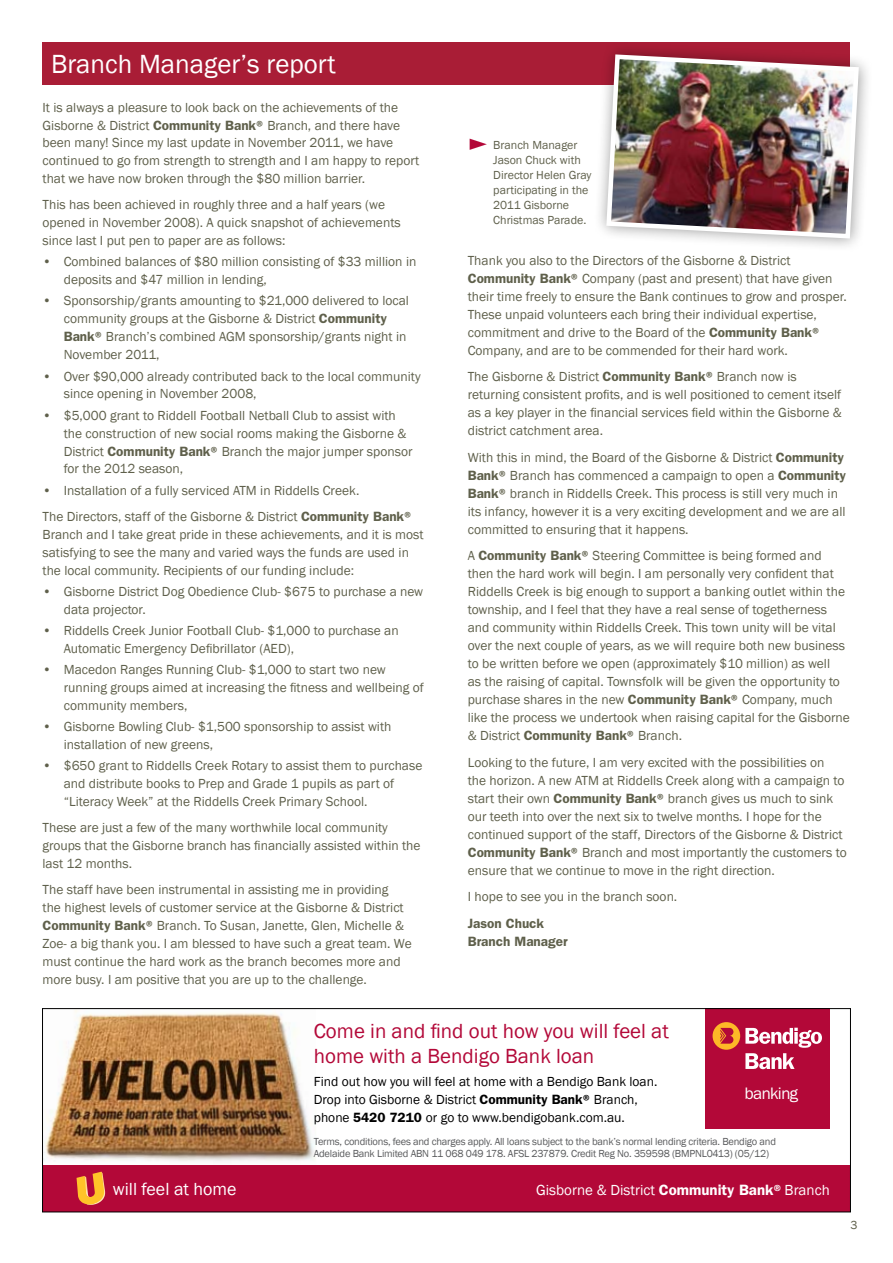
<style>
.page{position:relative;width:893px;height:1263px;background:#fff}
.page>*{position:absolute;margin:0;border:0;box-sizing:border-box;transform-origin:0 0}
.t1{font:27px "Franklin Gothic";color:#fff}
.t2{font:21px/25.5px "Franklin Gothic";color:#b30838}
.t3{font:18px "Franklin Gothic";color:#fff}
.t4{font:16.65px "Franklin Gothic";letter-spacing:-.035em;color:#fff}
.t5{font:15px "Franklin Gothic";color:#fff}
.t6{font:13.5px/18px "Franklin Gothic";color:#5f604b}
.t7{font:13.5px/18px "Franklin Gothic";color:#000}
.t8{font:600 13.5px/18px "Franklin Gothic";color:#5f604b}
.t9{font:12px/15px "Franklin Gothic";color:#5f604b}
.t10{font:10.5px/12px "Franklin Gothic";letter-spacing:-.02em;color:#58595b}
.s1{font-weight:600}
.s2{color:#b30838}
</style>
<div class="page">
<div style="left:43px;top:43px;width:807px;height:42px;background:#a91d36"></div>
<div style="left:592px;top:40px;width:280px;height:212px;background:#000;opacity:.4"></div>
<img style="left:604px;top:52px;width:257px;height:189px">
<img style="left:44px;top:1010px;width:271px;height:151px">
<div style="left:43px;top:1165px;width:807px;height:47px;background:#b30838"></div>
<div style="left:705px;top:1008px;width:125px;height:121px;background:#b30838"></div>
<div style="left:713px;top:1022px;width:27px;height:28px;background:#fdb827;border-radius:50%"></div>
<svg style="left:720px;top:1028px;width:13px;height:16px"></svg>
<svg style="left:745px;top:1028px;width:77px;height:41px"></svg>
<svg style="left:77px;top:1171px;width:28px;height:34px"></svg>
<div style="left:42px;top:1008px;width:809px;height:204px;border:1px solid #000"></div>
<h1 class="t1" style="left:51px;top:47px;width:286px">Branch Manager’s report</h1>
<p class="t6" style="left:43px;top:98px;width:378px">It is always a pleasure to look back on the achievements of the Gisborne &amp; District <span class="s1">Community Bank®</span> Branch, and there have been many! Since my last update in November 2011, we have continued to go from strength to strength and I am happy to report that we have now broken through the $80 million barrier.</p>
<p class="t6" style="left:43px;top:196px;width:360px">This has been achieved in roughly three and a half years (we opened in November 2008). A quick snapshot of achievements since last I put pen to paper are as follows:</p>
<p class="t6" style="left:64px;top:253px;width:354px;text-indent:-21px">• Combined balances of $80 million consisting of $33 million in deposits and $47 million in lending,</p>
<p class="t6" style="left:64px;top:292px;width:347px;text-indent:-21px">• Sponsorship/grants amounting to $21,000 delivered to local community groups at the Gisborne &amp; District <span class="s1">Community Bank®</span> Branch’s combined AGM sponsorship/grants night in November 2011,</p>
<p class="t6" style="left:64px;top:367px;width:358px;text-indent:-21px">• Over $90,000 already contributed back to the local community since opening in November 2008,</p>
<p class="t6" style="left:64px;top:406px;width:350px;text-indent:-21px">• $5,000 grant to Riddell Football Netball Club to assist with the construction of new social rooms making the Gisborne &amp; District <span class="s1">Community Bank®</span> Branch the major jumper sponsor for the 2012 season,</p>
<p class="t6" style="left:43px;top:477px;width:373px;line-height:26.5px">• Installation of a fully serviced ATM in Riddells Creek.<br>The Directors, staff of the Gisborne &amp; District <span class="s1">Community Bank®</span></p>
<p class="t6" style="left:43px;top:526px;width:383px">Branch and I take great pride in these achievements, and it is most satisfying to see the many and varied ways the funds are used in the local community. Recipients of our funding include:</p>
<p class="t6" style="left:64px;top:583px;width:361px;text-indent:-21px">• Gisborne District Dog Obedience Club- $675 to purchase a new data projector.</p>
<p class="t6" style="left:64px;top:622px;width:336px;text-indent:-21px">• Riddells Creek Junior Football Club- $1,000 to purchase an<br>Automatic Emergency Defibrillator (AED),</p>
<p class="t6" style="left:64px;top:661px;width:362px;text-indent:-21px">• Macedon Ranges Running Club- $1,000 to start two new running groups aimed at increasing the fitness and wellbeing of community members,</p>
<p class="t6" style="left:64px;top:718px;width:329px;text-indent:-21px">• Gisborne Bowling Club- $1,500 sponsorship to assist with installation of new greens,</p>
<p class="t6" style="left:64px;top:757px;width:360px;text-indent:-21px">• $650 grant to Riddells Creek Rotary to assist them to purchase and distribute books to Prep and Grade 1 pupils as part of “Literacy Week” at the Riddells Creek Primary School.</p>
<p class="t6" style="left:43px;top:819px;width:380px">These are just a few of the many worthwhile local community groups that the Gisborne branch has financially assisted within the last 12 months.</p>
<p class="t6" style="left:43px;top:881px;width:371px">The staff have been instrumental in assisting me in providing<br>the highest levels of customer service at the Gisborne &amp; District <span class="s1">Community Bank®</span> Branch. To Susan, Janette, Glen, Michelle &amp; Zoe- a big thank you. I am blessed to have such a great team. We must continue the hard work as the branch becomes more and more busy. I am positive that you are up to the challenge.</p>
<p class="t9" style="left:493px;top:138px;width:100px;text-indent:-26px"><span class="s2">◆</span> Branch Manager<br>Jason Chuck with<br>Director Helen Gray participating in the<br>2011 Gisborne<br>Christmas Parade.</p>
<p class="t6" style="left:468px;top:252px;width:380px">Thank you also to the Directors of the Gisborne &amp; District <span class="s1">Community Bank®</span> Company (past and present) that have given their time freely to ensure the Bank continues to grow and prosper.<br>These unpaid volunteers each bring their individual expertise, commitment and drive to the Board of the <span class="s1">Community Bank® </span>Company, and are to be commended for their hard work.</p>
<p class="t6" style="left:468px;top:368px;width:376px">The Gisborne &amp; District <span class="s1">Community Bank®</span> Branch now is returning consistent profits, and is well positioned to cement itself as a key player in the financial services field within the Gisborne &amp; district catchment area.</p>
<p class="t6" style="left:468px;top:449px;width:380px">With this in mind, the Board of the Gisborne &amp; District <span class="s1">Community Bank®</span> Branch has commenced a campaign to open a <span class="s1">Community Bank®</span> branch in Riddells Creek. This process is still very much in its infancy, however it is a very exciting development and we are all committed to ensuring that it happens.</p>
<p class="t6" style="left:468px;top:547px;width:384px">A <span class="s1">Community Bank®</span> Steering Committee is being formed and then the hard work will begin. I am personally very confident that Riddells Creek is big enough to support a banking outlet within the township, and I feel that they have a real sense of togetherness and community within Riddells Creek. This town unity will be vital over the next couple of years, as we will require both new business to be written before we open (approximately $10 million) as well<br>as the raising of capital. Townsfolk will be given the opportunity to purchase shares in the new <span class="s1">Community Bank®</span> Company, much like the process we undertook when raising capital for the Gisborne &amp; District <span class="s1">Community Bank®</span> Branch.</p>
<p class="t6" style="left:468px;top:754px;width:380px">Looking to the future, I am very excited with the possibilities on<br>the horizon. A new ATM at Riddells Creek along with a campaign to start their own <span class="s1">Community Bank®</span> branch gives us much to sink our teeth into over the next six to twelve months. I hope for the continued support of the staff, Directors of the Gisborne &amp; District <span class="s1">Community Bank®</span> Branch and most importantly the customers to ensure that we continue to move in the right direction.</p>
<p class="t6" style="left:468px;top:888px;width:211px">I hope to see you in the branch soon.</p>
<p class="t8" style="left:468px;top:914px;width:101px">Jason Chuck<br>Branch Manager</p>
<h3 class="t3" style="left:113px;top:1178px;width:125px">will feel at home</h3>
<h2 class="t2" style="left:314px;top:1018px;width:357px">Come in and find out how you will feel at home with a Bendigo Bank loan</h2>
<p class="t7" style="left:314px;top:1073px;width:345px">Find out how you will feel at home with a Bendigo Bank loan.<br>Drop into Gisborne &amp; District <span class="s1">Community Bank®</span> Branch, phone <span class="s1">5420 7210</span> or go to www.bendigobank.com.au.</p>
<p class="t10" style="left:314px;top:1136px;width:464px">Terms, conditions, fees and charges apply. All loans subject to the bank’s normal lending criteria. Bendigo and<br>Adelaide Bank Limited ABN 11 068 049 178. AFSL 237879. Credit Reg No. 359598 (BMPNL0413) (05/12)</p>
<p class="t5" style="left:536px;top:1180px;width:295px">Gisborne &amp; District <span class="s1">Community Bank®</span>Branch</p>
<p class="t4" style="left:745px;top:1084px;width:55px">banking</p>
<p class="t9" style="left:850px;top:1217px;width:9px">3</p>
</div>
